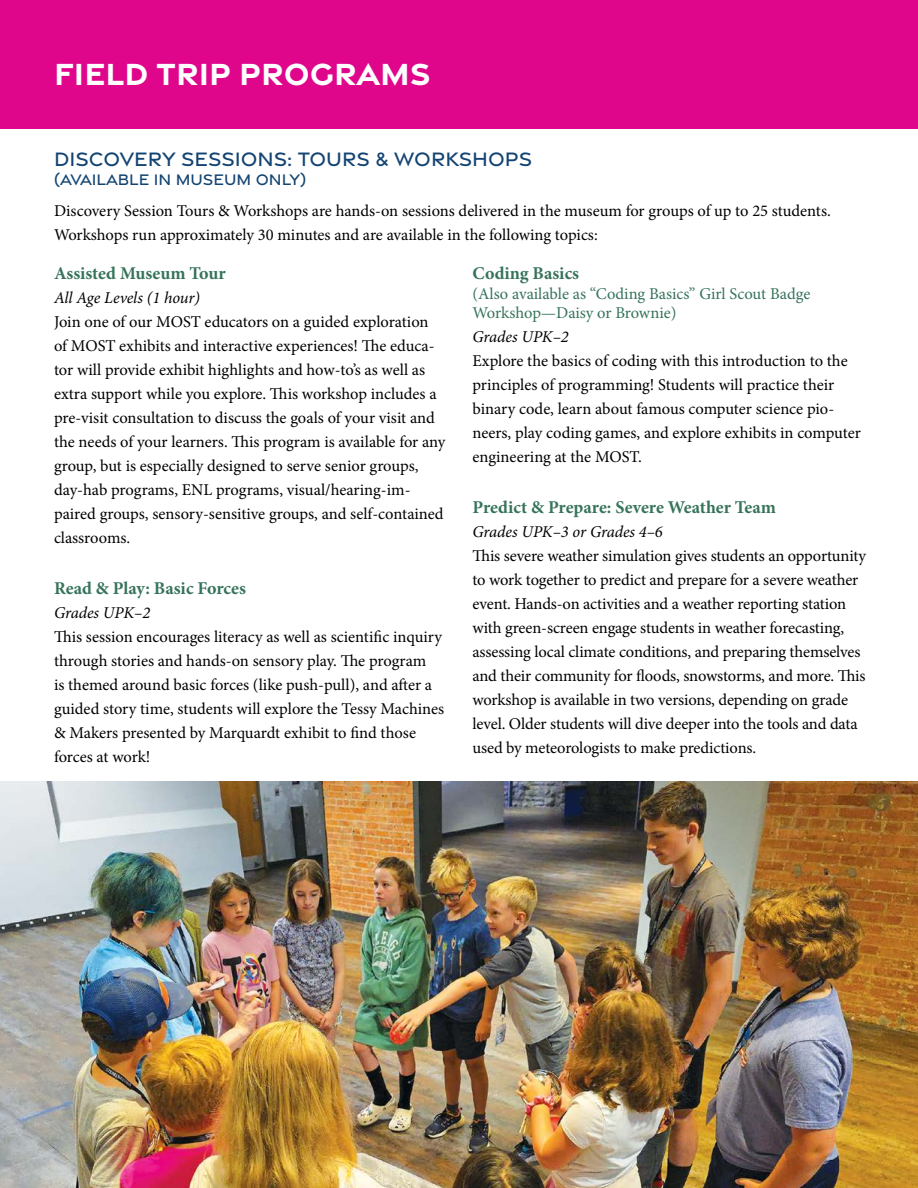
<style>
.page{position:relative;width:918px;height:1188px;background:#fff}
.page>*{position:absolute;margin:0;border:0;box-sizing:border-box;transform-origin:0 0}
.t1{font:700 33px "Gravesend Sans";color:#fff}
.t2{font:500 21px "Gravesend Sans";color:#134472}
.t3{font:700 18px "Minion Pro";color:#36735a}
.t4{font:16.5px/24px "Minion Pro";letter-spacing:-.005em;color:#000}
.t5{font:16.5px/19.8px "Minion Pro";color:#36735a}
.t6{font:italic 16.5px "Minion Pro";letter-spacing:-.01em;color:#000}
.t7{font:500 16.5px "Gravesend Sans";color:#134472}
</style>
<div class="page">
<div style="left:0;top:0;width:918px;height:129px;background:#df068c"></div>
<img style="left:0;top:781px;width:918px;height:407px">
<h1 class="t1" style="left:54px;top:52px;width:378px">FIELD TRIP PROGRAMS</h1>
<p class="t2" style="left:54px;top:146px;width:480px">DISCOVERY SESSIONS: TOURS &amp; WORKSHOPS</p>
<p class="t7" style="left:54px;top:170px;width:254px">(AVAILABLE IN MUSEUM ONLY)</p>
<p class="t4" style="left:54px;top:199px;width:778px">Discovery Session Tours &amp; Workshops are hands-on sessions delivered in the museum for groups of up to 25 students.<br>Workshops run approximately 30 minutes and are available in the following topics:</p>
<p class="t3" style="left:54px;top:260px;width:173px">Assisted Museum Tour</p>
<p class="t6" style="left:54px;top:286px;width:148px">All Age Levels (1 hour)</p>
<p class="t4" style="left:54px;top:310px;width:393px">Join one of our MOST educators on a guided exploration of MOST exhibits and interactive experiences! The educa&shy;tor will provide exhibit highlights and how-to’s as well as extra support while you explore. This workshop includes a pre-visit consultation to discuss the goals of your visit and the needs of your learners. This program is available for any group, but is especially designed to serve senior groups, day-hab programs, ENL programs, visual/hearing-im&shy;paired groups, sensory-sensitive groups, and self-contained classrooms.</p>
<p class="t3" style="left:54px;top:575px;width:194px">Read &amp; Play: Basic Forces</p>
<p class="t6" style="left:54px;top:601px;width:98px">Grades UPK–2</p>
<p class="t4" style="left:54px;top:625px;width:392px">This session encourages literacy as well as scientific inquiry through stories and hands-on sensory play. The program<br>is themed around basic forces (like push-pull), and after a guided story time, students will explore the Tessy Machines &amp; Makers presented by Marquardt exhibit to find those forces at work!</p>
<p class="t3" style="left:472px;top:260px;width:108px">Coding Basics</p>
<p class="t5" style="left:472px;top:283px;width:339px">(Also available as “Coding Basics” Girl Scout Badge<br>Workshop—Daisy or Brownie)</p>
<p class="t6" style="left:472px;top:326px;width:98px">Grades UPK–2</p>
<p class="t4" style="left:472px;top:349px;width:390px">Explore the basics of coding with this introduction to the principles of programming! Students will practice their binary code, learn about famous computer science pio&shy;neers, play coding games, and explore exhibits in computer engineering at the MOST.</p>
<p class="t3" style="left:472px;top:495px;width:305px">Predict &amp; Prepare: Severe Weather Team</p>
<p class="t6" style="left:472px;top:521px;width:192px">Grades UPK–3 or Grades 4–6</p>
<p class="t4" style="left:472px;top:544px;width:395px">This severe weather simulation gives students an opportunity to work together to predict and prepare for a severe weather event. Hands-on activities and a weather reporting station with green-screen engage students in weather forecasting, assessing local climate conditions, and preparing themselves and their community for floods, snowstorms, and more. This workshop is available in two versions, depending on grade level. Older students will dive deeper into the tools and data used by meteorologists to make predictions.</p>
</div>
